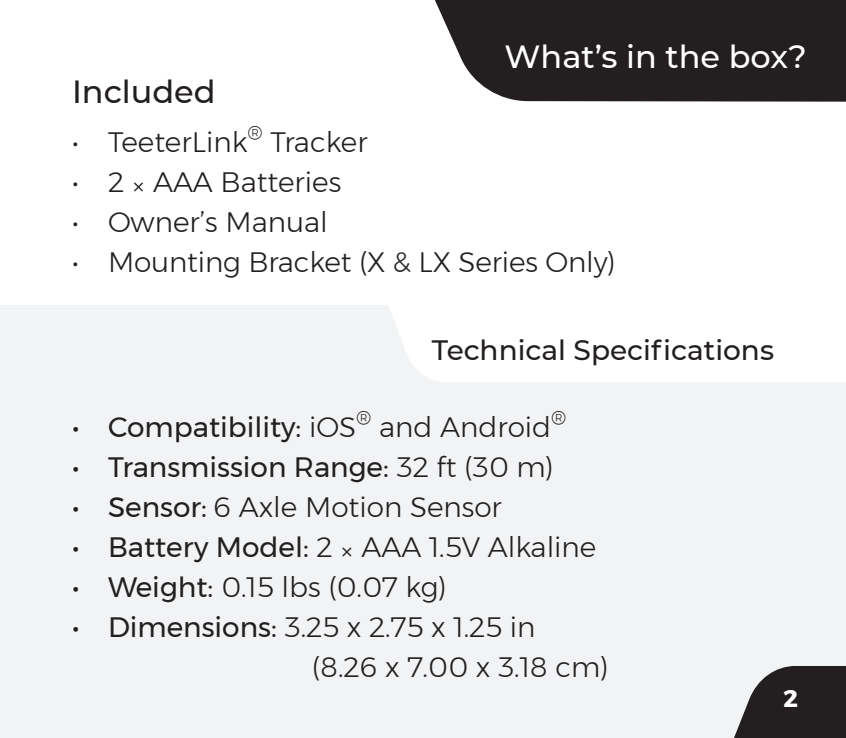
<style>
.page{position:relative;width:846px;height:738px;background:#fff}
.page>*{position:absolute;margin:0;border:0;box-sizing:border-box;transform-origin:0 0}
.t1{font:500 32px "Montserrat";color:#fff}
.t2{font:500 32px "Montserrat";color:#231f20}
.t3{font:300 28px/40px "Montserrat";color:#231f20}
.t4{font:28px "Montserrat";color:#231f20}
.t5{font:500 28px "Montserrat";color:#231f20}
.t6{font:700 24px "Montserrat";color:#fff}
.s1{font-weight:300}
.s2{font-weight:400}
</style>
<div class="page">
<div style="left:0;top:306px;width:846px;height:432px;background:#f2f3f4"></div>
<svg style="left:435px;top:0;width:411px;height:102px;background:#322e2f"></svg>
<div style="left:381px;top:305px;width:465px;height:77px;background:#fff"></div>
<svg style="left:734px;top:666px;width:112px;height:72px"></svg>
<p class="t2" style="left:72px;top:69px;width:145px">Included</p>
<p class="t1" style="left:505px;top:34px;width:304px">What’s in the box?</p>
<p class="t3" style="left:72px;top:122px;width:297px">• TeeterLink<sup>®</sup> Tracker</p>
<p class="t3" style="left:72px;top:162px;width:271px">• 2 × AAA Batteries</p>
<p class="t3" style="left:72px;top:202px;width:257px">• Owner’s Manual</p>
<p class="t3" style="left:72px;top:242px;width:545px">• Mounting Bracket (X &amp; LX Series Only)</p>
<p class="t5" style="left:432px;top:331px;width:344px">Technical Specifications</p>
<p class="t4" style="left:72px;top:405px;width:496px">• Compatibility: <span class="s1">iOS</span><sup>®</sup> <span class="s1">and Android</span><sup>®</sup></p>
<p class="t4" style="left:72px;top:445px;width:483px">• Transmission Range: <span class="s1">32 ft (30 m)</span></p>
<p class="t3" style="left:72px;top:486px;width:431px"><span class="s2">• Sensor:</span> 6 Axle Motion Sensor</p>
<p class="t3" style="left:72px;top:526px;width:526px"><span class="s2">• Battery Model:</span> 2 × AAA 1.5V Alkaline</p>
<p class="t3" style="left:72px;top:566px;width:376px"><span class="s2">• Weight:</span> 0.15 lbs (0.07 kg)</p>
<p class="t3" style="left:312px;top:606px;width:298px;text-indent:-240px"><span class="s2">• Dimensions:</span> 3.25 x 2.75 x 1.25 in<br>(8.26 x 7.00 x 3.18 cm)</p>
<p class="t6" style="left:784px;top:680px;width:16px">2</p>
</div>
